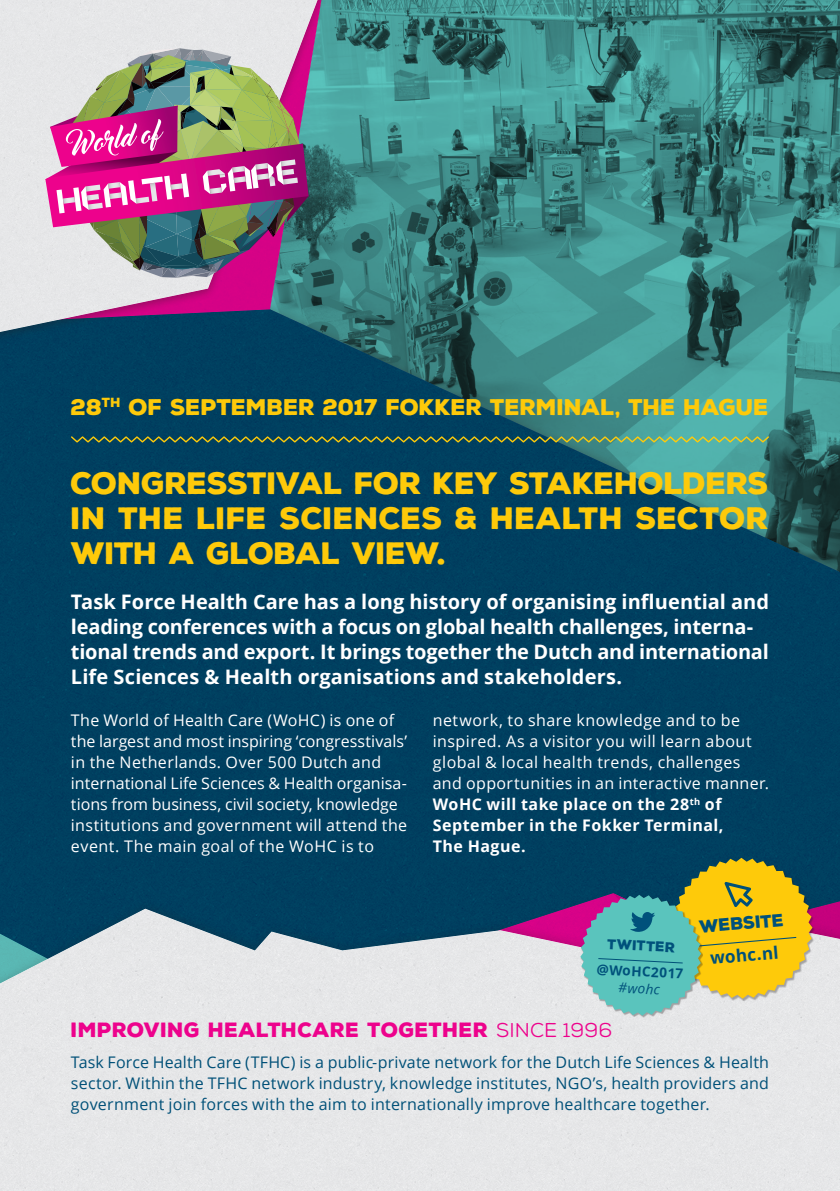
<style>
.page{position:relative;width:840px;height:1191px;background:#fff}
.page>*{position:absolute;margin:0;border:0;box-sizing:border-box;transform-origin:0 0}
.t1{font:900 30px/35px "Nexa Rust Sans";letter-spacing:-.015em;color:#feca0a;text-align:justify}
.t2{font:900 22px "Nexa Rust Sans";letter-spacing:-.015em;color:#feca0a}
.t3{font:700 20px/25px "Open Sans";letter-spacing:-.005em;color:#fff}
.t4{font:900 20px "Nexa Rust Sans";letter-spacing:.005em;color:#ed028c}
.t5{font:900 17.2px "Nexa Rust Sans";color:#00517b}
.t6{font:700 17.2px "Open Sans";color:#00517b}
.t7{font:16px/21px "Open Sans";letter-spacing:.02em;color:#fff}
.t8{font:16px/21px "Open Sans";letter-spacing:.015em;color:#005078;text-align:justify}
.t9{font:700 13.6px "Open Sans";color:#00517b}
.t10{font:900 13.6px "Nexa Rust Sans";color:#00517b}
.t11{font:italic 13.6px "Open Sans";color:#00517b}
.s1{font-weight:700}
.s2{font-weight:400}
</style>
<div class="page">
<img style="left:331px;top:0;width:508px;height:170px">
<img style="left:0;top:185px;width:839px;height:714px">
<div style="left:0;top:899px;width:839px;height:292px;background:#003f60"></div>
<img style="left:0;top:908px;width:839px;height:283px">
<div style="left:0;top:0;width:331px;height:345px;background:#231f20;opacity:.35"></div>
<img style="left:0;top:0;width:317px;height:332px">
<img style="left:45px;top:48px;width:263px;height:230px">
<svg style="left:580px;top:857px;width:259px;height:159px;background:#99a875"></svg>
<svg style="left:70px;top:435px;width:699px;height:9px;background:#46735c"></svg>
<h2 class="t2" style="left:71px;top:392px;width:699px">28<sup>TH</sup> OF SEPTEMBER 2017 FOKKER TERMINAL, THE HAGUE</h2>
<h1 class="t1" style="left:71px;top:466px;width:699px">CONGRESSTIVAL FOR KEY STAKEHOLDERS IN THE LIFE SCIENCES &amp; HEALTH SECTOR WITH A GLOBAL VIEW.</h1>
<p class="t3" style="left:71px;top:589px;width:699px">Task Force Health Care has a long history of organising influential and leading conferences with a focus on global health challenges, interna&shy;tional trends and export. It brings together the Dutch and international Life Sciences &amp; Health organisations and stakeholders.</p>
<p class="t7" style="left:71px;top:709px;width:337px">The World of Health Care (WoHC) is one of the largest and most inspiring ‘congresstivals’ in the Netherlands. Over 500 Dutch and international Life Sciences &amp; Health organisa&shy;tions from business, civil society, knowledge institutions and government will attend the event. The main goal of the WoHC is to</p>
<p class="t7" style="left:432px;top:709px;width:337px">network, to share knowledge and to be inspired. As a visitor you will learn about global &amp; local health trends, challenges and opportunities in an interactive manner.<br><span class="s1">WoHC will take place on the 28</span><sup>th</sup> <span class="s1">of September in the Fokker Terminal,<br>The Hague.</span></p>
<p class="t5" style="left:697px;top:915px;width:87px;rotate:-5deg">WEBSITE</p>
<p class="t6" style="left:708px;top:946px;width:70px;rotate:-5deg">wohc.nl</p>
<p class="t10" style="left:607px;top:934px;width:70px;rotate:3deg">TWITTER</p>
<p class="t9" style="left:597px;top:959px;width:88px;rotate:3deg">@WoHC2017</p>
<p class="t11" style="left:618px;top:977px;width:43px;rotate:3deg">#wohc</p>
<p class="t4" style="left:71px;top:1016px;width:542px">IMPROVING HEALTHCARE TOGETHER <span class="s2">SINCE 1996</span></p>
<p class="t8" style="left:71px;top:1051px;width:699px">Task Force Health Care (TFHC) is a public-private network for the Dutch Life Sciences &amp; Health sector. Within the TFHC network industry, knowledge institutes, NGO’s, health providers and government join forces with the aim to internationally improve healthcare together.</p>
</div>
